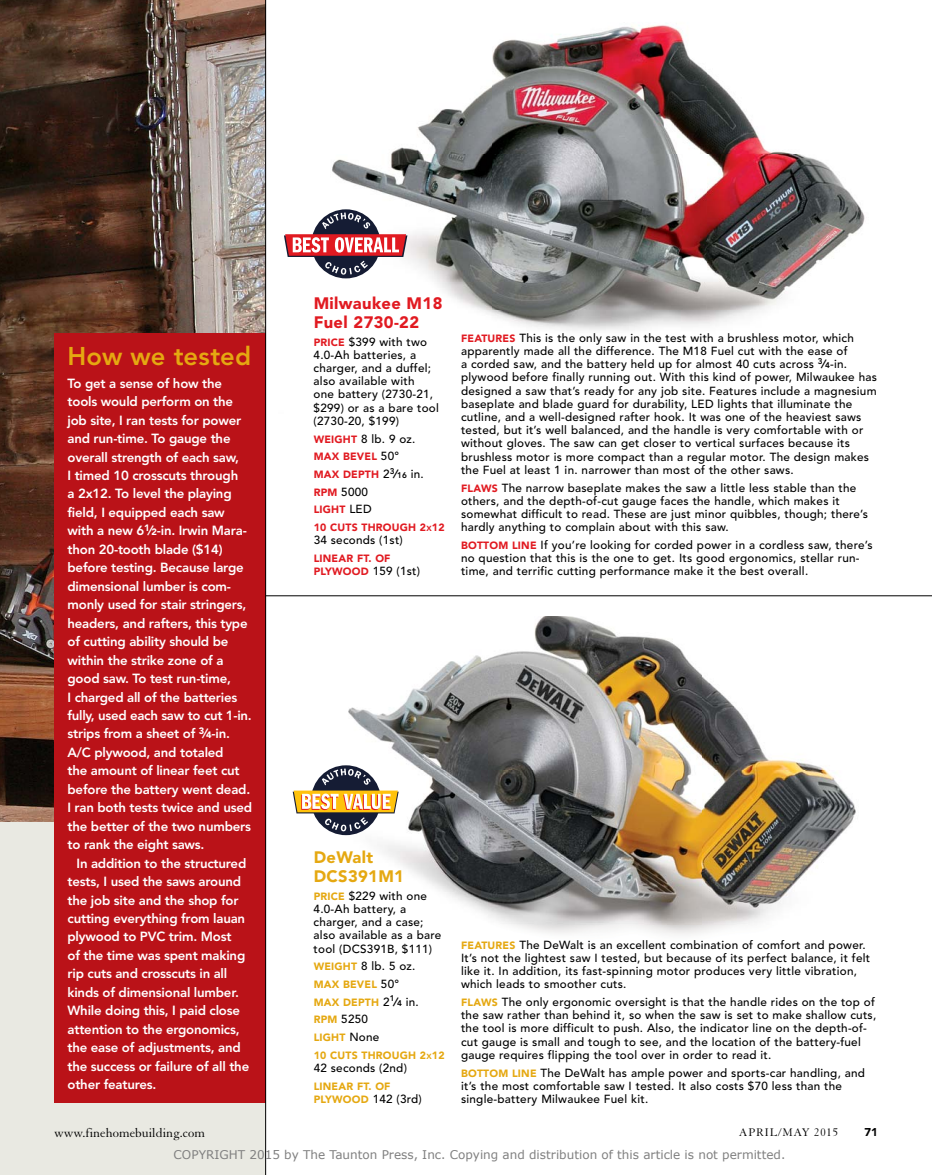
<style>
.page{position:relative;width:932px;height:1175px;background:#fff}
.page>*{position:absolute;margin:0;border:0;box-sizing:border-box;transform-origin:0 0}
.t1{font:800 25.5px "Avenir LT Std";color:#e5a811}
.t2{font:900 16.5px/18.8px "Avenir LT Std";letter-spacing:.02em;color:#e11a21}
.t3{font:900 16.5px/18.8px "Avenir LT Std";letter-spacing:.02em;color:#e5a811}
.t4{font:13.5px "Granjon LT Std";color:#000}
.t5{font:800 13.2px/18.5px "Avenir LT Std";letter-spacing:-.015em;color:#fff}
.t6{font:12px "Verdana";color:#808080}
.t7{font:12px "Granjon LT Std";letter-spacing:.07em;color:#000}
.t8{font:500 11.7px/13.2px "Avenir LT Std";letter-spacing:.02em;color:#000}
.t9{font:900 11.25px "Avenir LT Std";color:#000}
.t10{font:900 10.5px/17.7px "Avenir LT Std";letter-spacing:.02em;color:#e11a21}
.t11{font:900 10.5px/17.7px "Avenir LT Std";letter-spacing:.02em;color:#e5a811}
.s1{font-size:13.05px}
.s2{font-weight:900}
.s3{font-weight:900;font-size:9.3px}
.s4{font-weight:900;font-size:10.5px;color:#e11a21}
.s5{font-weight:500;font-size:11.7px;color:#000}
.s6{font-weight:800;font-size:11.7px;color:#000}
.s7{font-weight:800;font-size:8.25px;color:#000}
.s8{font-size:7.35px}
.s9{font-weight:800}
.s10{font-weight:800;font-size:8.25px}
.s11{font-weight:900;font-size:10.5px;color:#e5a811}
</style>
<div class="page">
<div style="left:0;top:821px;width:266px;height:353px;background:#e9e9e2"></div>
<img style="left:331px;top:23px;width:534px;height:307px">
<img style="left:292px;top:616px;width:564px;height:319px">
<img style="left:0;top:0;width:265px;height:821px">
<div style="left:311px;top:209px;width:69px;height:69px;background:#151c34;border-radius:50%"></div>
<svg style="left:284px;top:212px;width:123px;height:63px"></svg>
<svg style="left:311px;top:765px;width:70px;height:70px"></svg>
<svg style="left:293px;top:768px;width:105px;height:63px"></svg>
<div style="left:54px;top:333px;width:212px;height:769px;background:#ba1218"></div>
<hr style="left:266px;top:595px;width:666px;height:1px;background:#000">
<hr style="left:265px;top:0;width:1px;height:1174px;background:#000">
<h1 class="t1" style="left:68px;top:341px;width:185px">how we tested</h1>
<p class="t5" style="left:67px;top:374px;width:186px">To get a sense of how the tools would perform on the job site, I ran tests for power and run-time. To gauge the overall strength of each saw,<br>I timed 10 crosscuts through<br>a 2x12. To level the playing field, I equipped each saw with a new 6<span class="s1">-</span><sup>1</sup><span class="s2">⁄</span><span class="s3">2</span>-in. Irwin mara&shy;thon 20-tooth blade ($14) before testing. Because large dimensional lumber is com&shy;monly used for stair stringers, headers, and rafters, this type of cutting ability should be within the strike zone of a good saw. To test run-time,<br>I charged all of the batteries fully, used each saw to cut 1-in. strips from a sheet of <sup>3</sup><span class="s2">⁄</span><span class="s3">4</span>-in. a/C plywood, and totaled<br>the amount of linear feet cut before the battery went dead.<br>I ran both tests twice and used the better of the two numbers to rank the eight saws.</p>
<p class="t5" style="left:67px;top:853px;width:183px;text-indent:9px">In addition to the structured tests, I used the saws around the job site and the shop for cutting everything from lauan plywood to PVC trim. most<br>of the time was spent making rip cuts and crosscuts in all kinds of dimensional lumber.<br>While doing this, I paid close attention to the ergonomics, the ease of adjustments, and the success or failure of all the other features.</p>
<h2 class="t2" style="left:314px;top:294px;width:130px">Milwaukee M18<br>Fuel 2730-22</h2>
<p class="t8" style="left:313px;top:335px;width:127px"><span class="s4">PRICE</span> $399 with two<br>4.0-Ah batteries, a charger, and a duffel; also available with<br>one battery (2730-21, $299) or as a bare tool (2730-20, $199)</p>
<p class="t8" style="left:314px;top:432px;width:103px"><span class="s4">WEIGHT</span> 8 lb. 9 oz.</p>
<p class="t10" style="left:314px;top:448px;width:112px">MAX BEVEL <span class="s5">50°<br></span>MAX DEPTH <span class="s5">2</span><sup>3</sup><span class="s6">⁄</span><span class="s7">16</span> <span class="s5">in.</span></p>
<p class="t8" style="left:314px;top:485px;width:56px"><span class="s4">RPM</span> 5000</p>
<p class="t10" style="left:314px;top:501px;width:132px">LIGHT <span class="s5">LED<br></span>10 CUTS THROUGH 2<span class="s8">X</span>12</p>
<p class="t8" style="left:313px;top:534px;width:91px">34 seconds (1st)</p>
<p class="t10" style="left:313px;top:549px;width:78px">LINEAR FT. OF</p>
<p class="t8" style="left:313px;top:565px;width:108px"><span class="s4">PLYWOOD</span> 159 (1st)</p>
<p class="t8" style="left:461px;top:331px;width:417px"><span class="s4">FEATURES</span> This is the only saw in the test with a brushless motor, which apparently made all the difference. The M18 Fuel cut with the ease of<br>a corded saw, and the battery held up for almost 40 cuts across <sup>3</sup><span class="s9">⁄</span><span class="s10">4</span>-in. plywood before finally running out. With this kind of power, Milwaukee has designed a saw that’s ready for any job site. Features include a magnesium baseplate and blade guard for durability, LED lights that illuminate the cutline, and a well-designed rafter hook. It was one of the heaviest saws tested, but it’s well balanced, and the handle is very comfortable with or without gloves. The saw can get closer to vertical surfaces because its brushless motor is more compact than a regular motor. The design makes the Fuel at least 1 in. narrower than most of the other saws.</p>
<p class="t8" style="left:461px;top:481px;width:408px"><span class="s4">FLAWS</span> The narrow baseplate makes the saw a little less stable than the others, and the depth-of-cut gauge faces the handle, which makes it somewhat difficult to read. These are just minor quibbles, though; there’s hardly anything to complain about with this saw.</p>
<p class="t8" style="left:461px;top:538px;width:413px"><span class="s4">BOTTOM LINE</span> If you’re looking for corded power in a cordless saw, there’s no question that this is the one to get. Its good ergonomics, stellar run&shy;time, and terrific cutting performance make it the best overall.</p>
<h2 class="t3" style="left:314px;top:848px;width:92px">DeWalt<br>DCS391M1</h2>
<p class="t8" style="left:313px;top:889px;width:129px"><span class="s11">PRICE</span> $229 with one<br>4.0-Ah battery, a charger, and a case; also available as a bare tool (DCS391B, $111)</p>
<p class="t8" style="left:314px;top:960px;width:103px"><span class="s11">WEIGHT</span> 8 lb. 5 oz.</p>
<p class="t11" style="left:314px;top:975px;width:107px">MAX BEVEL <span class="s5">50°<br></span>MAX DEPTH <span class="s5">2</span><sup>1</sup><span class="s6">⁄</span><span class="s7">4</span> <span class="s5">in.</span></p>
<p class="t8" style="left:314px;top:1013px;width:56px"><span class="s11">RPM</span> 5250</p>
<p class="t11" style="left:314px;top:1028px;width:132px">LIGHT <span class="s5">None<br></span>10 CUTS THROUGH 2<span class="s8">X</span>12</p>
<p class="t8" style="left:314px;top:1061px;width:95px">42 seconds (2nd)</p>
<p class="t11" style="left:314px;top:1077px;width:78px">LINEAR FT. OF</p>
<p class="t8" style="left:314px;top:1092px;width:110px"><span class="s11">PLYWOOD</span> 142 (3rd)</p>
<p class="t8" style="left:461px;top:938px;width:410px"><span class="s11">FEATURES</span> The DeWalt is an excellent combination of comfort and power.<br>It’s not the lightest saw I tested, but because of its perfect balance, it felt like it. In addition, its fast-spinning motor produces very little vibration, which leads to smoother cuts.</p>
<p class="t8" style="left:461px;top:995px;width:417px"><span class="s11">FLAWS</span> The only ergonomic oversight is that the handle rides on the top of the saw rather than behind it, so when the saw is set to make shallow cuts, the tool is more difficult to push. Also, the indicator line on the depth-of&shy;cut gauge is small and tough to see, and the location of the battery-fuel gauge requires flipping the tool over in order to read it.</p>
<p class="t8" style="left:461px;top:1066px;width:405px"><span class="s11">BOTTOM LINE</span> The DeWalt has ample power and sports-car handling, and it’s the most comfortable saw I tested. It also costs $70 less than the single-battery Milwaukee Fuel kit.</p>
<p class="t4" style="left:54px;top:1125px;width:152px">www.finehomebuilding.com</p>
<p class="t7" style="left:738px;top:1126px;width:101px">APRIL/MAY 2015</p>
<p class="t9" style="left:864px;top:1125px;width:15px">71</p>
<p class="t6" style="left:174px;top:1146px;width:613px">COPYRIGHT 2015 by The Taunton Press, Inc. Copying and distribution of this article is not permitted.</p>
</div>
